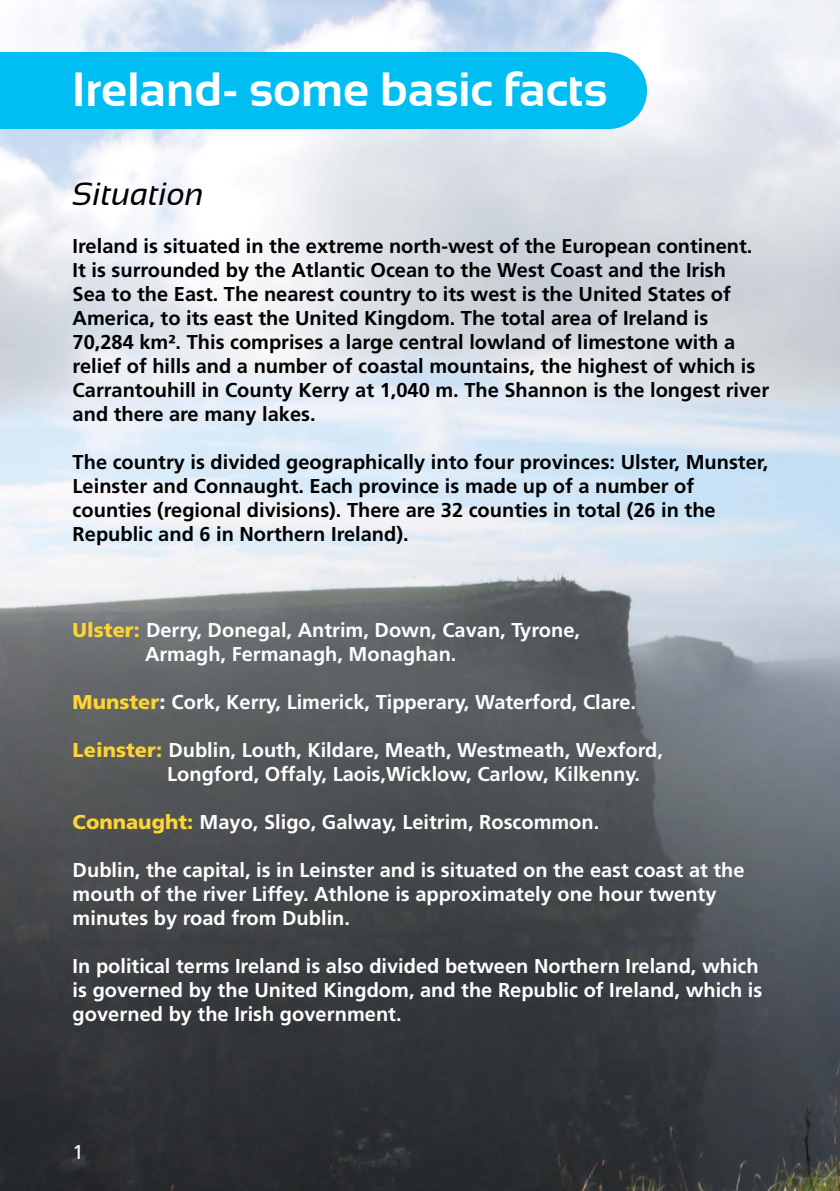
<style>
.page{position:relative;width:840px;height:1191px;background:#fff}
.page>*{position:absolute;margin:0;border:0;box-sizing:border-box;transform-origin:0 0}
.t1{font:700 48px "Sansation";color:#fff}
.t2{font:italic 32px "Sansation";color:#000}
.t3{font:700 20px/24px "Frutiger LT Std";color:#000}
.t4{font:700 20px/24px "Frutiger LT Std";color:#fff}
.t5{font:20px "Frutiger LT Std";color:#fff}
.s1{font-weight:900;color:#fed435}
.s2{font-weight:900}
</style>
<div class="page">
<img style="left:0;top:0;width:839px;height:1191px">
<div style="left:0;top:52px;width:608px;height:77px;background:#00bdf2"></div>
<div style="left:570px;top:52px;width:76px;height:77px;background:#00bdf2;border-radius:50%"></div>
<h1 class="t1" style="left:72px;top:63px;width:536px">Ireland- some basic facts</h1>
<h2 class="t2" style="left:73px;top:176px;width:133px">Situation</h2>
<p class="t3" style="left:73px;top:234px;width:697px">Ireland is situated in the extreme north-west of the European continent.<br>It is surrounded by the Atlantic Ocean to the West Coast and the Irish<br>Sea to the East. The nearest country to its west is the United States of America, to its east the United Kingdom. The total area of Ireland is 70,284 km². This comprises a large central lowland of limestone with a relief of hills and a number of coastal mountains, the highest of which is Carrantouhill in County Kerry at 1,040 m. The Shannon is the longest river and there are many lakes.</p>
<p class="t3" style="left:73px;top:450px;width:696px">The country is divided geographically into four provinces: Ulster, Munster, Leinster and Connaught. Each province is made up of a number of counties (regional divisions). There are 32 counties in total (26 in the Republic and 6 in Northern Ireland).</p>
<p class="t4" style="left:145px;top:618px;width:436px;text-indent:-72px"><span class="s1">Ulster:</span> Derry, Donegal, Antrim, Down, Cavan, Tyrone,<br>Armagh, Fermanagh, Monaghan.</p>
<p class="t4" style="left:73px;top:690px;width:564px"><span class="s1">Munster</span><span class="s2">:</span> Cork, Kerry, Limerick, Tipperary, Waterford, Clare.</p>
<p class="t4" style="left:167px;top:738px;width:497px;text-indent:-95px"><span class="s1">Leinster:</span> Dublin, Louth, Kildare, Meath, Westmeath, Wexford,<br>Longford, Offaly, Laois,Wicklow, Carlow, Kilkenny.</p>
<p class="t4" style="left:73px;top:810px;width:528px"><span class="s1">Connaught:</span> Mayo, Sligo, Galway, Leitrim, Roscommon.</p>
<p class="t4" style="left:73px;top:858px;width:673px">Dublin, the capital, is in Leinster and is situated on the east coast at the mouth of the river Liffey. Athlone is approximately one hour twenty minutes by road from Dublin.</p>
<p class="t4" style="left:73px;top:954px;width:691px">In political terms Ireland is also divided between Northern Ireland, which is governed by the United Kingdom, and the Republic of Ireland, which is governed by the Irish government.</p>
<p class="t5" style="left:73px;top:1140px;width:13px">1</p>
</div>
